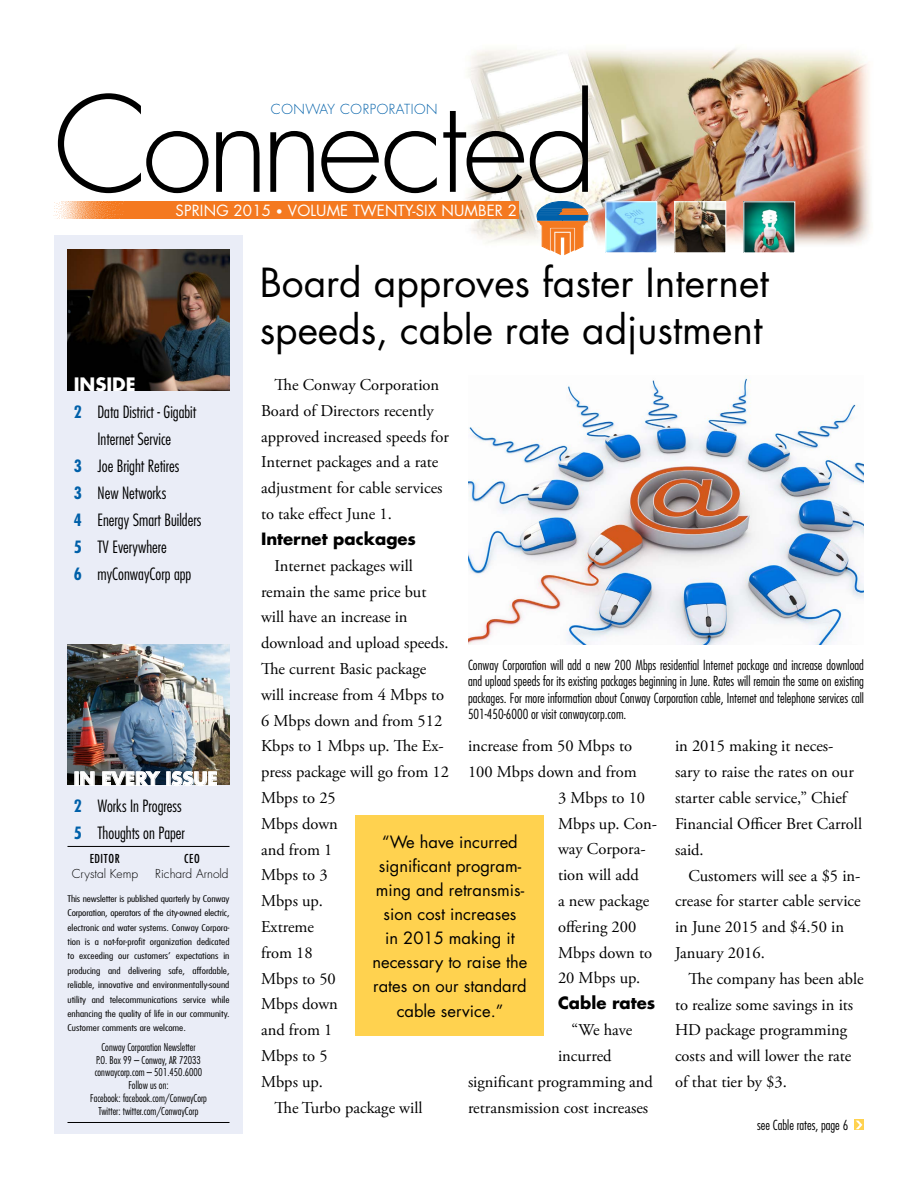
<style>
.page{position:relative;width:918px;height:1188px;background:#fff}
.page>*{position:absolute;margin:0;border:0;box-sizing:border-box;transform-origin:0 0}
.t1{font:300 129px "Futura Std";letter-spacing:-.04em;color:#000}
.t2{font:39px/46.8px "Futura Std";color:#000}
.t3{font:700 18px "Futura Std";color:#fff}
.t4{font:16.5px/25.8px "Adobe Garamond Pro";color:#000}
.t5{font:300 condensed 16.5px/27px "Futura Std";color:#000}
.t6{font:16.5px/24px "Futura Std";color:#000;text-align:center}
.t7{font:700 16.5px "Futura Std";color:#000}
.t8{font:15px "Futura Std";letter-spacing:.01em;color:#fff}
.t9{font:300 condensed 13.5px/16.5px "Futura Std";color:#000;text-align:justify}
.t10{font:300 13.5px "Futura Std";letter-spacing:.04em;color:#0060a9}
.t11{font:300 12px "Futura Std";color:#000}
.t12{font:condensed 12px "Futura Std";letter-spacing:.05em;color:#000}
.t13{font:300 condensed 10.5px/12.8px "Futura Std";color:#000;text-align:center}
.t14{font:300 condensed 9px/14.4px "Futura Std";color:#000;text-align:justify;scale:1.33 1}
.s1{font-size:12px}
.s2{font-weight:700;color:#0060a9}
</style>
<div class="page">
<img style="left:381px;top:48px;width:490px;height:197px">
<div style="left:527px;top:192px;width:71px;height:72px;background:#fff;opacity:.79"></div>
<svg style="left:537px;top:201px;width:51px;height:54px"></svg>
<img style="left:676px;top:203px;width:48px;height:48px">
<div style="left:674px;top:201px;width:52px;height:52px;border:1px solid #fff"></div>
<img style="left:607px;top:203px;width:48px;height:48px">
<div style="left:605px;top:201px;width:52px;height:52px;border:1px solid #fff"></div>
<img style="left:745px;top:203px;width:48px;height:48px">
<div style="left:54px;top:236px;width:189px;height:898px;background:#eaedf7"></div>
<img style="left:68px;top:250px;width:162px;height:140px">
<img style="left:68px;top:644px;width:162px;height:141px">
<svg style="left:75px;top:771px;width:20px;height:15px"></svg>
<svg style="left:102px;top:771px;width:58px;height:15px"></svg>
<svg style="left:167px;top:771px;width:50px;height:15px"></svg>
<hr style="left:68px;top:846px;width:162px;height:1px;background:#000">
<hr style="left:68px;top:1122px;width:162px;height:1px;background:#000">
<div style="left:31px;top:202px;width:488px;height:17px;background:#f47920"></div>
<img style="left:31px;top:201px;width:100px;height:18px">
<img style="left:468px;top:378px;width:396px;height:266px">
<div style="left:356px;top:815px;width:188px;height:221px;background:#ffd24f"></div>
<div style="left:854px;top:1120px;width:10px;height:10px;background:#ffd24f"></div>
<svg style="left:856px;top:1121px;width:6px;height:8px"></svg>
<h1 class="t1" style="left:53px;top:67px;width:546px">Connected</h1>
<p class="t10" style="left:271px;top:101px;width:168px">CONWAY CORPORATION</p>
<p class="t8" style="left:175px;top:201px;width:343px">SPRING 2015 <span class="s1">•</span> VOLUME TWENTY-SIX NUMBER 2</p>
<p class="t3" style="left:74px;top:372px;width:64px">INSIDE</p>
<p class="t5" style="left:74px;top:398px;width:124px"><span class="s2">2</span> Data District - Gigabit</p>
<p class="t5" style="left:97px;top:425px;width:75px">Internet Service</p>
<p class="t5" style="left:74px;top:452px;width:107px"><span class="s2">3</span> Joe Bright Retires</p>
<p class="t5" style="left:74px;top:479px;width:94px"><span class="s2">3</span> New Networks</p>
<p class="t5" style="left:74px;top:506px;width:129px"><span class="s2">4</span> Energy Smart Builders</p>
<p class="t5" style="left:74px;top:533px;width:95px"><span class="s2">5</span> TV Everywhere</p>
<p class="t5" style="left:74px;top:560px;width:119px"><span class="s2">6</span> myConwayCorp app</p>
<p class="t3" style="left:74px;top:767px;width:145px">IN EVERY ISSUE</p>
<p class="t5" style="left:74px;top:793px;width:112px"><span class="s2">2</span> Works In Progress<br><span class="s2">5</span> Thoughts on Paper</p>
<p class="t12" style="left:90px;top:852px;width:32px">EDITOR</p>
<p class="t12" style="left:184px;top:852px;width:17px">CEO</p>
<p class="t11" style="left:72px;top:867px;width:68px">Crystal Kemp</p>
<p class="t11" style="left:155px;top:867px;width:75px">Richard Arnold</p>
<p class="t14" style="left:68px;top:891px;width:123px">This newsletter is published quarterly by Conway Corporation, operators of the city-owned electric, electronic and water systems. Conway Corpora&shy;tion is a not-for-profit organization dedicated to exceeding our customers’ expectations in producing and delivering safe, affordable, reliable, innovative and environmentally-sound utility and telecommunications service while enhancing the quality of life in our community.<br>Customer comments are welcome.</p>
<p class="t13" style="left:90px;top:1041px;width:118px">Conway Corporation Newsletter<br>P.O. Box 99 – Conway, AR 72033 conwaycorp.com – 501.450.6000<br>Follow us on:<br>Facebook: facebook.com/ConwayCorp<br>Twitter: twitter.com/ConwayCorp</p>
<h2 class="t2" style="left:260px;top:260px;width:511px">Board approves faster Internet speeds, cable rate adjustment</h2>
<p class="t4" style="left:261px;top:373px;width:189px;text-indent:13px">The Conway Corporation<br>Board of Directors recently approved increased speeds for<br>Internet packages and a rate adjustment for cable services to take effect June 1.</p>
<p class="t7" style="left:261px;top:528px;width:157px">Internet packages</p>
<p class="t4" style="left:275px;top:553px;width:140px">Internet packages will</p>
<p class="t4" style="left:261px;top:579px;width:167px">remain the same price but</p>
<p class="t4" style="left:261px;top:605px;width:148px">will have an increase in</p>
<p class="t4" style="left:261px;top:631px;width:189px">download and upload speeds.</p>
<p class="t4" style="left:261px;top:656px;width:167px">The current Basic package</p>
<p class="t4" style="left:261px;top:682px;width:185px">will increase from 4 Mbps to</p>
<p class="t4" style="left:261px;top:708px;width:183px">6 Mbps down and from 512</p>
<p class="t4" style="left:261px;top:734px;width:184px">Kbps to 1 Mbps up. The Ex-</p>
<p class="t4" style="left:261px;top:760px;width:189px">press package will go from 12</p>
<p class="t4" style="left:261px;top:785px;width:76px">Mbps to 25</p>
<p class="t4" style="left:261px;top:811px;width:78px">Mbps down</p>
<p class="t4" style="left:261px;top:837px;width:73px">and from 1</p>
<p class="t4" style="left:261px;top:863px;width:68px">Mbps to 3</p>
<p class="t4" style="left:261px;top:889px;width:63px">Mbps up.</p>
<p class="t4" style="left:261px;top:914px;width:55px">Extreme</p>
<p class="t4" style="left:261px;top:940px;width:53px">from 18</p>
<p class="t4" style="left:261px;top:966px;width:76px">Mbps to 50</p>
<p class="t4" style="left:261px;top:992px;width:78px">Mbps down</p>
<p class="t4" style="left:261px;top:1018px;width:73px">and from 1</p>
<p class="t4" style="left:261px;top:1043px;width:68px">Mbps to 5</p>
<p class="t4" style="left:261px;top:1069px;width:63px">Mbps up.</p>
<p class="t4" style="left:275px;top:1095px;width:150px">The Turbo package will</p>
<p class="t9" style="left:468px;top:657px;width:398px">Conway Corporation will add a new 200 Mbps residential Internet package and increase download and upload speeds for its existing packages beginning in June. Rates will remain the same on existing packages. For more information about Conway Corporation cable, Internet and telephone services call 501-450-6000 or visit conwaycorp.com.</p>
<p class="t4" style="left:468px;top:734px;width:166px">increase from 50 Mbps to</p>
<p class="t4" style="left:468px;top:759px;width:170px">100 Mbps down and from</p>
<p class="t4" style="left:558px;top:785px;width:89px">3 Mbps to 10</p>
<p class="t4" style="left:558px;top:811px;width:100px">Mbps up. Con-</p>
<p class="t4" style="left:558px;top:837px;width:89px">way Corpora-</p>
<p class="t4" style="left:558px;top:863px;width:82px">tion will add</p>
<p class="t4" style="left:558px;top:889px;width:93px">a new package</p>
<p class="t4" style="left:558px;top:914px;width:80px">offering 200</p>
<p class="t4" style="left:558px;top:940px;width:96px">Mbps down to</p>
<p class="t4" style="left:558px;top:966px;width:84px">20 Mbps up.</p>
<p class="t7" style="left:558px;top:992px;width:99px">Cable rates</p>
<p class="t4" style="left:572px;top:1018px;width:62px">“We have</p>
<p class="t4" style="left:558px;top:1043px;width:55px">incurred</p>
<p class="t4" style="left:468px;top:1069px;width:186px">significant programming and</p>
<p class="t4" style="left:468px;top:1095px;width:182px">retransmission cost increases</p>
<p class="t4" style="left:675px;top:734px;width:189px">in 2015 making it neces&shy;sary to raise the rates on our starter cable service,” Chief<br>Financial Officer Bret Carroll said.</p>
<p class="t4" style="left:675px;top:863px;width:187px;text-indent:13px">Customers will see a $5 in&shy;crease for starter cable service in June 2015 and $4.50 in<br>January 2016.</p>
<p class="t4" style="left:675px;top:966px;width:190px;text-indent:13px">The company has been able to realize some savings in its<br>HD package programming costs and will lower the rate of that tier by $3.</p>
<p class="t6" style="left:373px;top:831px;width:157px">“We have incurred significant program&shy;ming and retransmis&shy;sion cost increases<br>in 2015 making it necessary to raise the rates on our standard cable service.”</p>
<p class="t9" style="left:757px;top:1117px;width:93px">see Cable rates, page 6</p>
</div>
